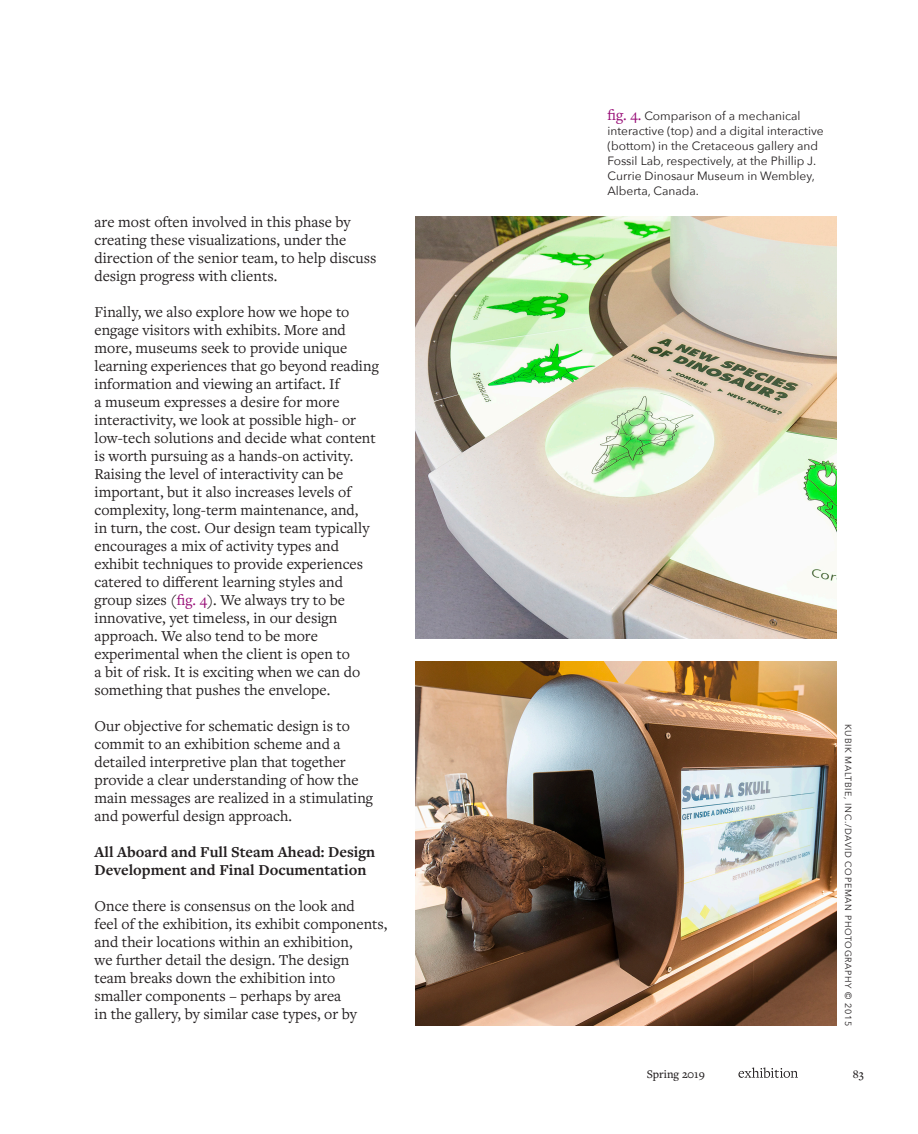
<style>
.page{position:relative;width:918px;height:1134px;background:#fff}
.page>*{position:absolute;margin:0;border:0;box-sizing:border-box;transform-origin:0 0}
.t1{font:15.75px/18px "Freight Text Pro";color:#231f20}
.t2{font:700 15.75px/18px "Freight Text Pro";color:#231f20}
.Article_-_Captions{font:12px/15px "Avenir Next";color:#231f20}
.t3{font:500 12px "Freight Text Pro";color:#231f20}
.Article_-_Photo_Cred{font:9px "Avenir Next";letter-spacing:.075em;color:#231f20}
.s1{color:#970c76}
.s2{font-family:"Freight Text Pro";font-size:15.75px;color:#970c76}
</style>
<div class="page">
<svg style="left:738px;top:1067px;width:60px;height:11px"></svg>
<img style="left:415px;top:216px;width:422px;height:422px">
<img style="left:415px;top:662px;width:422px;height:364px">
<p class="t1" style="left:94px;top:212px;width:283px">are most often involved in this phase by creating these visualizations, under the direction of the senior team, to help discuss design progress with clients.</p>
<p class="t1" style="left:94px;top:302px;width:286px">Finally, we also explore how we hope to engage visitors with exhibits. More and more, museums seek to provide unique learning experiences that go beyond reading information and viewing an artifact. If<br>a museum expresses a desire for more interactivity, we look at possible high- or low-tech solutions and decide what content is worth pursuing as a hands-on activity.<br>Raising the level of interactivity can be important, but it also increases levels of complexity, long-term maintenance, and,<br>in turn, the cost. Our design team typically encourages a mix of activity types and exhibit techniques to provide experiences catered to different learning styles and group sizes (<span class="s1">fig. 4</span>). We always try to be innovative, yet timeless, in our design approach. We also tend to be more experimental when the client is open to<br>a bit of risk. It is exciting when we can do something that pushes the envelope.</p>
<p class="t1" style="left:94px;top:716px;width:280px">Our objective for schematic design is to commit to an exhibition scheme and a detailed interpretive plan that together provide a clear understanding of how the main messages are realized in a stimulating and powerful design approach.</p>
<p class="t2" style="left:94px;top:842px;width:282px">All Aboard and Full Steam Ahead: Design<br>Development and Final Documentation</p>
<p class="t1" style="left:94px;top:896px;width:295px">Once there is consensus on the look and<br>feel of the exhibition, its exhibit components, and their locations within an exhibition,<br>we further detail the design. The design<br>team breaks down the exhibition into<br>smaller components – perhaps by area<br>in the gallery, by similar case types, or by</p>
<p class="Article_-_Captions" style="left:608px;top:108px;width:218px"><span class="s2">fig. 4.</span> Comparison of a mechanical interactive (top) and a digital interactive (bottom) in the Cretaceous gallery and Fossil Lab, respectively, at the Phillip J.<br>Currie Dinosaur Museum in Wembley, Alberta, Canada.</p>
<p class="Article_-_Photo_Cred" style="left:856px;top:724px;width:303px;rotate:90deg">KUBIK MALTBIE, INC./DAVID COPEMAN PHOTOGRAPHY © 2015</p>
<p class="t3" style="left:647px;top:1066px;width:60px">Spring 2019</p>
<p class="t3" style="left:853px;top:1066px;width:13px">83</p>
</div>
